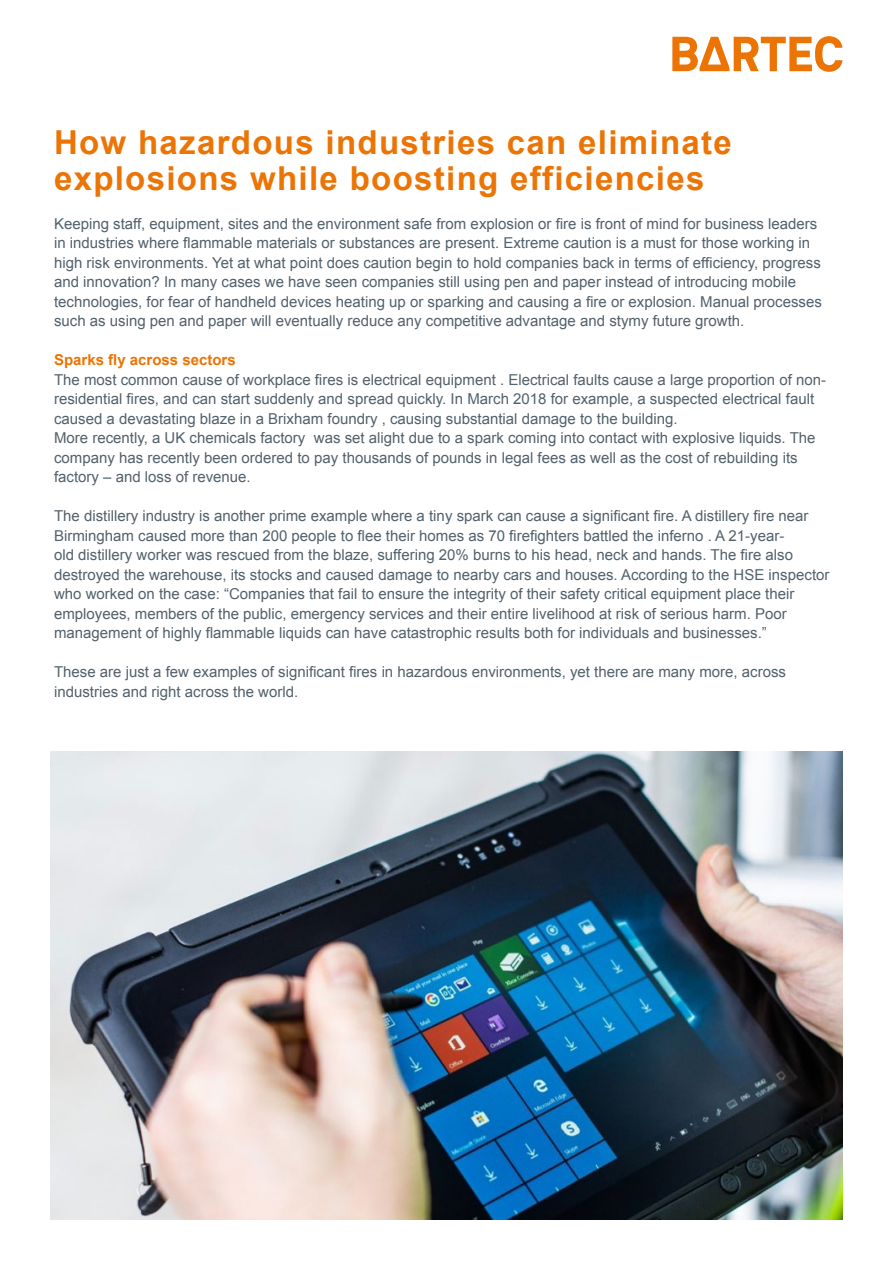
<style>
.page{position:relative;width:893px;height:1263px;background:#fff}
.page>*{position:absolute;margin:0;border:0;box-sizing:border-box;transform-origin:0 0}
.t1{font:700 33px/36px "Arial";letter-spacing:.04em;color:#eb7405}
.t2{font:15px/19.5px "Arial";color:#52616b}
.t3{font:700 15px "Arial";color:#eb7405}
</style>
<div class="page">
<svg style="left:672px;top:36px;width:170px;height:36px"></svg>
<img style="left:50px;top:751px;width:793px;height:468px">
<h1 class="t1" style="left:54px;top:125px;width:679px">How hazardous industries can eliminate explosions while boosting efficiencies</h1>
<p class="t2" style="left:54px;top:214px;width:769px">Keeping staff, equipment, sites and the environment safe from explosion or fire is front of mind for business leaders in industries where flammable materials or substances are present. Extreme caution is a must for those working in high risk environments. Yet at what point does caution begin to hold companies back in terms of efficiency, progress and innovation? In many cases we have seen companies still using pen and paper instead of introducing mobile technologies, for fear of handheld devices heating up or sparking and causing a fire or explosion. Manual processes such as using pen and paper will eventually reduce any competitive advantage and stymy future growth.</p>
<p class="t3" style="left:54px;top:350px;width:183px">Sparks fly across sectors</p>
<p class="t2" style="left:54px;top:370px;width:773px">The most common cause of workplace fires is electrical equipment . Electrical faults cause a large proportion of non&shy;residential fires, and can start suddenly and spread quickly. In March 2018 for example, a suspected electrical fault caused a devastating blaze in a Brixham foundry , causing substantial damage to the building.<br>More recently, a UK chemicals factory was set alight due to a spark coming into contact with explosive liquids. The company has recently been ordered to pay thousands of pounds in legal fees as well as the cost of rebuilding its factory – and loss of revenue.</p>
<p class="t2" style="left:54px;top:506px;width:777px">The distillery industry is another prime example where a tiny spark can cause a significant fire. A distillery fire near Birmingham caused more than 200 people to flee their homes as 70 firefighters battled the inferno . A 21-year-<br>old distillery worker was rescued from the blaze, suffering 20% burns to his head, neck and hands. The fire also destroyed the warehouse, its stocks and caused damage to nearby cars and houses. According to the HSE inspector who worked on the case: “Companies that fail to ensure the integrity of their safety critical equipment place their employees, members of the public, emergency services and their entire livelihood at risk of serious harm. Poor management of highly flammable liquids can have catastrophic results both for individuals and businesses.”</p>
<p class="t2" style="left:54px;top:662px;width:733px">These are just a few examples of significant fires in hazardous environments, yet there are many more, across industries and right across the world.</p>
</div>
